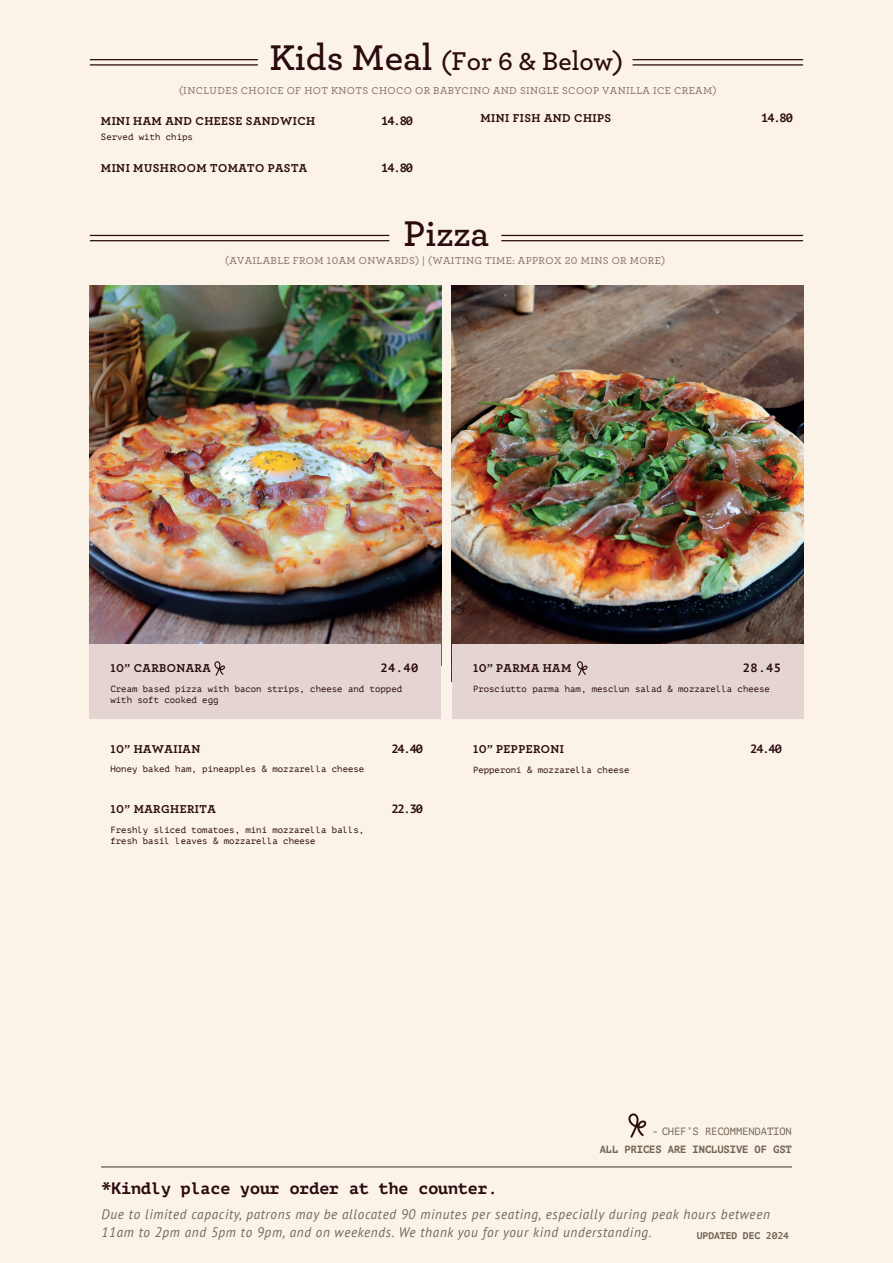
<style>
.page{position:relative;width:893px;height:1263px;background:#fbf3e7}
.page>*{position:absolute;margin:0;border:0;box-sizing:border-box;transform-origin:0 0}
.t1{font:600 37.5px "Archer";color:#2b0b0f}
.t2{font:600 27px "Archer";color:#2b0b0f}
.t3{font:700 16.5px "PT Mono";color:#2b0b0f}
.t4{font:italic 13.8px/18px "PT Sans";letter-spacing:.05em;color:#726658;scale:.96 1}
.t5{font:700 12px "Archer";letter-spacing:.035em;color:#2b0b0f}
.t6{font:700 12px "PT Mono";letter-spacing:-.09em;color:#2b0b0f}
.t7{font:500 10.5px "Archer";letter-spacing:.035em;color:#806c6c}
.t8{font:700 10.5px "PT Mono";letter-spacing:-.01em;color:#726658}
.t9{font:10.5px "PT Mono";letter-spacing:-.01em;color:#726658}
.t10{font:700 9.75px "PT Mono";letter-spacing:-.01em;color:#726658}
.t11{font:9px/10.8px "PT Mono";color:#2b0b0f}
.s1{font-size:37.5px}
</style>
<div class="page">
<hr style="left:101px;top:1167px;width:691px;height:1px;background:#3e3221">
<svg style="left:628px;top:1113px;width:18px;height:25px"></svg>
<hr style="left:90px;top:64px;width:168px;height:2px;background:#2b0b0f">
<hr style="left:90px;top:59px;width:168px;height:1px;background:#2b0b0f">
<hr style="left:633px;top:64px;width:170px;height:2px;background:#2b0b0f">
<hr style="left:633px;top:59px;width:170px;height:1px;background:#2b0b0f">
<img style="left:90px;top:286px;width:351px;height:358px">
<div style="left:90px;top:644px;width:351px;height:75px;background:#e4d5d3"></div>
<img style="left:452px;top:286px;width:351px;height:358px">
<div style="left:452px;top:644px;width:351px;height:75px;background:#e4d5d3"></div>
<svg style="left:214px;top:661px;width:11px;height:15px"></svg>
<svg style="left:577px;top:661px;width:10px;height:15px"></svg>
<hr style="left:90px;top:240px;width:299px;height:1px;background:#2b0b0f">
<hr style="left:90px;top:235px;width:299px;height:1px;background:#2b0b0f">
<hr style="left:501px;top:240px;width:302px;height:1px;background:#2b0b0f">
<hr style="left:501px;top:235px;width:302px;height:1px;background:#2b0b0f">
<h2 class="t2" style="left:269px;top:41px;width:355px"><span class="s1">Kids Meal</span> (For 6 &amp; Below)</h2>
<p class="t7" style="left:179px;top:83px;width:539px">(INCLUDES CHOICE OF HOT KNOTS CHOCO OR BABYCINO AND SINGLE SCOOP VANILLA ICE CREAM)</p>
<h3 class="t5" style="left:101px;top:112px;width:216px">MINI HAM AND CHEESE SANDWICH</h3>
<h3 class="t6" style="left:381px;top:114px;width:33px">14.80</h3>
<h3 class="t5" style="left:101px;top:159px;width:208px">MINI MUSHROOM TOMATO PASTA</h3>
<h3 class="t6" style="left:381px;top:161px;width:33px">14.80</h3>
<p class="t11" style="left:101px;top:132px;width:93px">Served with chips</p>
<h3 class="t5" style="left:480px;top:109px;width:132px">MINI FISH AND CHIPS</h3>
<h3 class="t6" style="left:761px;top:111px;width:33px">14.80</h3>
<h1 class="t1" style="left:404px;top:205px;width:87px">Pizza</h1>
<p class="t7" style="left:225px;top:253px;width:441px">(AVAILABLE FROM 10AM ONWARDS) | (WAITING TIME: APPROX 20 MINS OR MORE)</p>
<h3 class="t5" style="left:110px;top:658px;width:102px">10” CARBONARA</h3>
<h3 class="t6" style="left:380px;top:661px;width:40px">24.40</h3>
<p class="t11" style="left:110px;top:684px;width:293px">Cream based pizza with bacon strips, cheese and topped with soft cooked egg</p>
<h3 class="t5" style="left:110px;top:739px;width:91px">10” HAWAIIAN</h3>
<h3 class="t6" style="left:391px;top:741px;width:33px">24.40</h3>
<p class="t11" style="left:110px;top:764px;width:255px">Honey baked ham, pineapples &amp; mozzarella cheese</p>
<h3 class="t5" style="left:111px;top:800px;width:107px">10” MARGHERITA</h3>
<h3 class="t6" style="left:391px;top:802px;width:33px">22.30</h3>
<p class="t11" style="left:111px;top:824px;width:255px">Freshly sliced tomatoes, mini mozzarella balls, fresh basil leaves &amp; mozzarella cheese</p>
<h3 class="t5" style="left:473px;top:658px;width:100px">10” PARMA HAM</h3>
<h3 class="t6" style="left:743px;top:661px;width:40px">28.45</h3>
<p class="t11" style="left:473px;top:684px;width:299px">Prosciutto parma ham, mesclun salad &amp; mozzarella cheese</p>
<h3 class="t5" style="left:473px;top:739px;width:93px">10” PEPPERONI</h3>
<h3 class="t6" style="left:750px;top:741px;width:33px">24.40</h3>
<p class="t11" style="left:473px;top:764px;width:158px">Pepperoni &amp; mozzarella cheese</p>
<p class="t9" style="left:652px;top:1126px;width:141px">- CHEF’S RECOMMENDATION</p>
<p class="t8" style="left:600px;top:1143px;width:194px">ALL PRICES ARE INCLUSIVE OF GST</p>
<h3 class="t3" style="left:102px;top:1178px;width:398px">*Kindly place your order at the counter.</h3>
<h3 class="t4" style="left:102px;top:1205px;width:698px">Due to limited capacity, patrons may be allocated 90 minutes per seating, especially during peak hours between<br>11am to 2pm and 5pm to 9pm, and on weekends. We thank you for your kind understanding.</h3>
<p class="t10" style="left:697px;top:1229px;width:94px">UPDATED DEC 2024</p>
</div>
